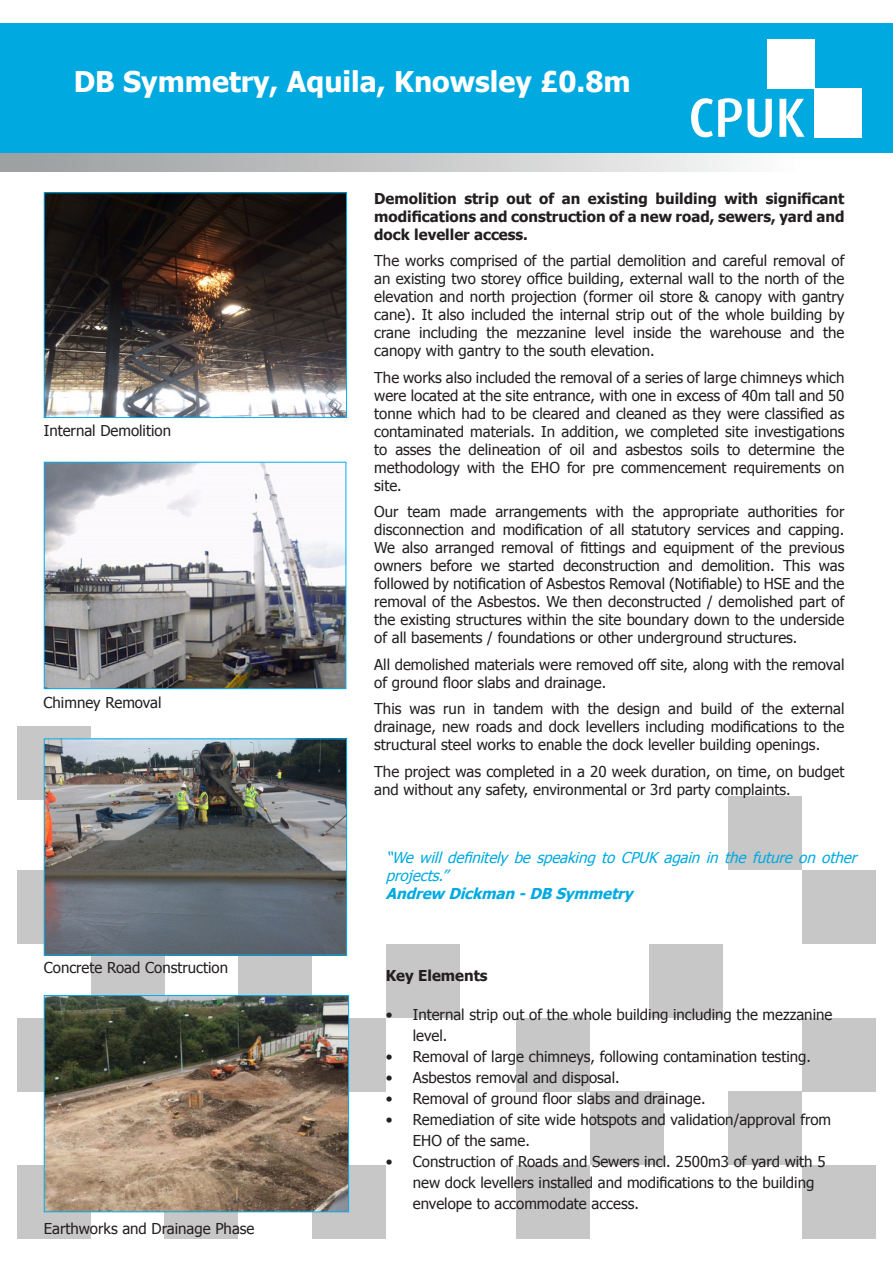
<style>
.page{position:relative;width:893px;height:1263px;background:#fff}
.page>*{position:absolute;margin:0;border:0;box-sizing:border-box;transform-origin:0 0}
.t1{font:700 28.5px "Tahoma";color:#fff}
.t2{font:15px/18px "Tahoma";color:#231f20}
.t3{font:700 15px/18px "Tahoma";color:#231f20;text-align:justify}
.t4{font:italic 15px/18px "Tahoma";color:#00aae0}
.t5{font:italic 700 15px "Tahoma";color:#00aae0}
</style>
<div class="page">
<div style="left:516px;top:1018px;width:74px;height:73px;background:#c8c7c7"></div>
<div style="left:728px;top:796px;width:74px;height:74px;background:#c8c7c7"></div>
<div style="left:17px;top:870px;width:74px;height:74px;background:#c8c7c7"></div>
<div style="left:17px;top:1165px;width:74px;height:74px;background:#c8c7c7"></div>
<div style="left:165px;top:1165px;width:73px;height:74px;background:#c8c7c7"></div>
<div style="left:17px;top:1018px;width:74px;height:73px;background:#c8c7c7"></div>
<div style="left:238px;top:944px;width:74px;height:74px;background:#c8c7c7"></div>
<div style="left:312px;top:1165px;width:74px;height:74px;background:#c8c7c7"></div>
<div style="left:91px;top:944px;width:74px;height:74px;background:#c8c7c7"></div>
<div style="left:649px;top:944px;width:74px;height:74px;background:#c8c7c7"></div>
<div style="left:728px;top:1091px;width:74px;height:74px;background:#c8c7c7"></div>
<div style="left:802px;top:1165px;width:74px;height:74px;background:#c8c7c7"></div>
<div style="left:516px;top:1165px;width:74px;height:74px;background:#c8c7c7"></div>
<div style="left:386px;top:944px;width:74px;height:74px;background:#c8c7c7"></div>
<div style="left:802px;top:1018px;width:74px;height:73px;background:#c8c7c7"></div>
<div style="left:590px;top:1091px;width:74px;height:74px;background:#c8c7c7"></div>
<div style="left:312px;top:1018px;width:74px;height:73px;background:#c8c7c7"></div>
<div style="left:802px;top:870px;width:74px;height:74px;background:#c8c7c7"></div>
<div style="left:17px;top:726px;width:74px;height:74px;background:#c8c7c7"></div>
<img style="left:46px;top:194px;width:299px;height:222px">
<div style="left:44px;top:192px;width:303px;height:226px;border:1px solid #00aeef"></div>
<img style="left:46px;top:740px;width:299px;height:213px">
<div style="left:44px;top:738px;width:303px;height:217px;border:1px solid #00aeef"></div>
<img style="left:46px;top:997px;width:301px;height:213px">
<div style="left:44px;top:995px;width:305px;height:217px;border:1px solid #00aeef"></div>
<img style="left:46px;top:464px;width:298px;height:223px">
<div style="left:44px;top:462px;width:302px;height:227px;border:1px solid #00aeef"></div>
<div style="left:0;top:23px;width:893px;height:130px;background:#00aae0"></div>
<div style="left:0;top:153px;width:893px;height:18px;background:linear-gradient(to right,#989b9c,#fff)"></div>
<svg style="left:691px;top:98px;width:81px;height:39px"></svg>
<svg style="left:779px;top:99px;width:25px;height:38px"></svg>
<div style="left:767px;top:39px;width:47px;height:49px;background:#fff"></div>
<div style="left:814px;top:88px;width:48px;height:49px;background:#fff"></div>
<h1 class="t1" style="left:74px;top:61px;width:558px">DB Symmetry, Aquila, Knowsley £0.8m</h1>
<p class="t2" style="left:44px;top:421px;width:129px">Internal Demolition</p>
<p class="t2" style="left:44px;top:693px;width:119px">Chimney Removal</p>
<p class="t2" style="left:44px;top:957px;width:186px">Concrete Road Construction</p>
<p class="t2" style="left:44px;top:1218px;width:212px">Earthworks and Drainage Phase</p>
<p class="t3" style="left:374px;top:188px;width:472px">Demolition strip out of an existing building with significant modifications and construction of a new road, sewers, yard and dock leveller access.</p>
<p class="t2" style="left:374px;top:251px;width:472px;text-align:justify">The works comprised of the partial demolition and careful removal of an existing two storey office building, external wall to the north of the elevation and north projection (former oil store &amp; canopy with gantry cane). It also included the internal strip out of the whole building by crane including the mezzanine level inside the warehouse and the canopy with gantry to the south elevation.</p>
<p class="t2" style="left:374px;top:368px;width:472px;text-align:justify">The works also included the removal of a series of large chimneys which were located at the site entrance, with one in excess of 40m tall and 50 tonne which had to be cleared and cleaned as they were classified as contaminated materials. In addition, we completed site investigations to asses the delineation of oil and asbestos soils to determine the methodology with the EHO for pre commencement requirements on site.</p>
<p class="t2" style="left:374px;top:502px;width:472px;text-align:justify">Our team made arrangements with the appropriate authorities for disconnection and modification of all statutory services and capping.<br>We also arranged removal of fittings and equipment of the previous owners before we started deconstruction and demolition. This was followed by notification of Asbestos Removal (Notifiable) to HSE and the removal of the Asbestos. We then deconstructed / demolished part of the existing structures within the site boundary down to the underside of all basements / foundations or other underground structures.</p>
<p class="t2" style="left:374px;top:655px;width:472px">All demolished materials were removed off site, along with the removal of ground floor slabs and drainage.</p>
<p class="t2" style="left:374px;top:699px;width:472px;text-align:justify">This was run in tandem with the design and build of the external drainage, new roads and dock levellers including modifications to the structural steel works to enable the dock leveller building openings.</p>
<p class="t2" style="left:374px;top:762px;width:472px">The project was completed in a 20 week duration, on time, on budget and without any safety, environmental or 3rd party complaints.</p>
<p class="t4" style="left:386px;top:848px;width:477px">“We will definitely be speaking to CPUK again in the future on other projects.”</p>
<p class="t5" style="left:386px;top:883px;width:248px">Andrew Dickman -DB Symmetry</p>
<p class="t3" style="left:386px;top:965px;width:103px">Key Elements</p>
<p class="t2" style="left:413px;top:1003px;width:421px;line-height:21px;text-indent:-27px">• Internal strip out of the whole building including the mezzanine level.</p>
<p class="t2" style="left:386px;top:1047px;width:427px">• Removal of large chimneys, following contamination testing.</p>
<p class="t2" style="left:386px;top:1068px;width:235px">• Asbestos removal and disposal.</p>
<p class="t2" style="left:386px;top:1089px;width:321px">• Removal of ground floor slabs and drainage.</p>
<p class="t2" style="left:413px;top:1108px;width:420px;line-height:21px;text-indent:-27px">• Remediation of site wide hotspots and validation/approval from<br>EHO of the same.</p>
<p class="t2" style="left:413px;top:1150px;width:414px;line-height:21px;text-indent:-27px">• Construction of Roads and Sewers incl. 2500m3 of yard with 5 new dock levellers installed and modifications to the building envelope to accommodate access.</p>
</div>
